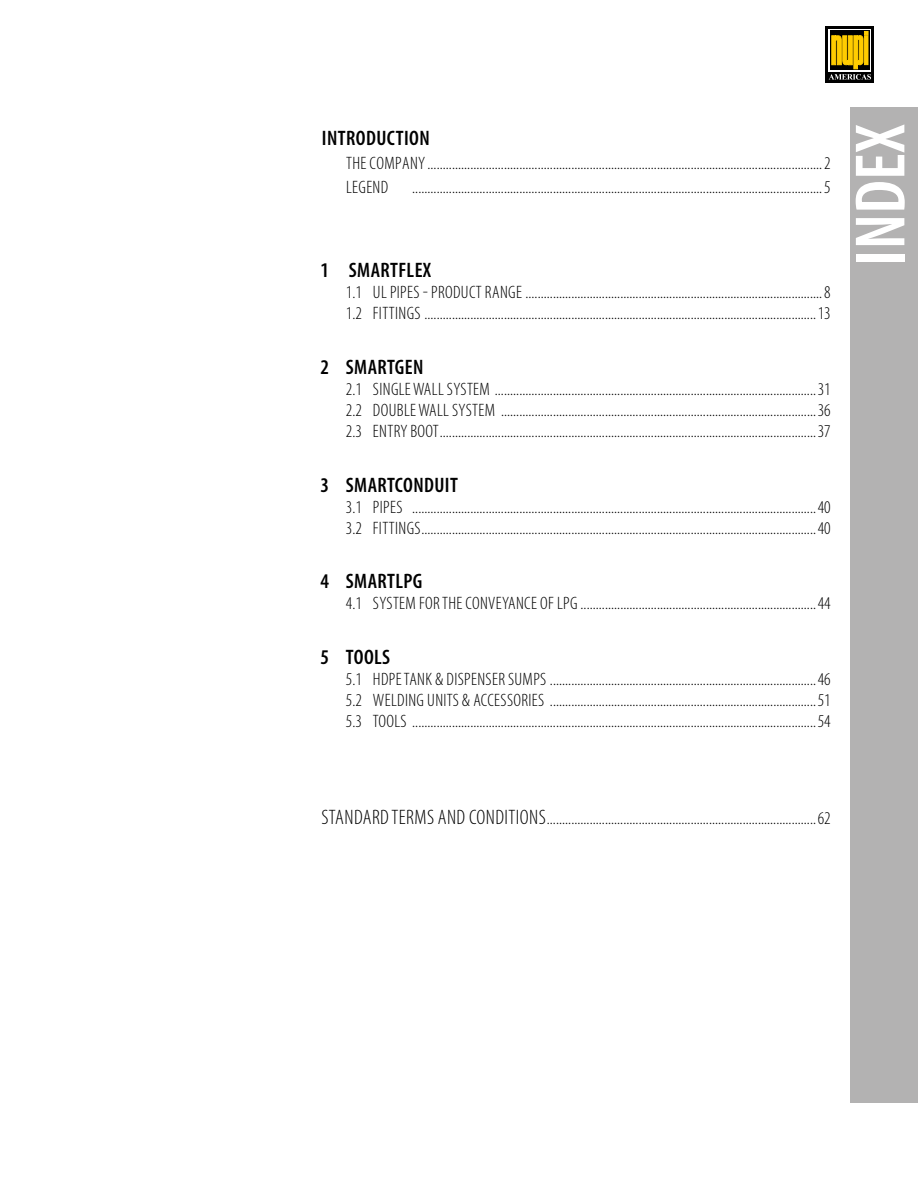
<style>
.page{position:relative;width:918px;height:1188px;background:#fff}
.page>*{position:absolute;margin:0;border:0;box-sizing:border-box;transform-origin:0 0}
.t1{font:600 condensed 72px "Myriad Pro";color:#fff}
.t2{font:600 condensed 21px "Myriad Pro";letter-spacing:.02em;color:#000}
.t3{font:300 condensed 18px/21px "Myriad Pro";letter-spacing:.02em;color:#000}
.s1{font-size:21px}
</style>
<div class="page">
<div style="left:850px;top:107px;width:68px;height:995px;background:#b3b2b2"></div>
<div style="left:826px;top:26px;width:48px;height:56px;background:#000"></div>
<div style="left:829px;top:29px;width:42px;height:42px;background:#fff"></div>
<div style="left:830px;top:30px;width:40px;height:40px;background:#000"></div>
<svg style="left:829px;top:31px;width:42px;height:49px"></svg>
<p class="t2" style="left:322px;top:125px;width:109px">INTRODUCTION</p>
<p class="t3" style="left:346px;top:151px;width:486px;line-height:24px">THE COMPANY.................................................................................................................................2<br>LEGEND</p>
<p class="t3" style="left:412px;top:177px;width:420px">......................................................................................................................................5</p>
<p class="t2" style="left:320px;top:257px;width:112px">1 SMARTFLEX</p>
<p class="t3" style="left:346px;top:282px;width:486px">1.1 UL PIPES - PRODUCT RANGE .................................................................................................8<br>1.2 FITTINGS ................................................................................................................................13</p>
<p class="t2" style="left:320px;top:354px;width:105px">2 SMARTGEN</p>
<p class="t3" style="left:346px;top:378px;width:486px;text-align:justify">2.1 SINGLE WALL SYSTEM .........................................................................................................31<br>2.2 DOUBLE WALL SYSTEM .......................................................................................................36<br>2.3 ENTRY BOOT...........................................................................................................................37</p>
<p class="t2" style="left:320px;top:472px;width:139px">3 SMARTCONDUIT</p>
<p class="t3" style="left:346px;top:496px;width:486px">3.1 PIPES ....................................................................................................................................40<br>3.2 FITTINGS.................................................................................................................................40</p>
<p class="t2" style="left:320px;top:569px;width:104px">4 SMARTLPG</p>
<p class="t3" style="left:346px;top:593px;width:486px">4.1 SYSTEM FOR THE CONVEYANCE OF LPG .............................................................................44</p>
<p class="t2" style="left:320px;top:644px;width:71px">5 TOOLS</p>
<p class="t3" style="left:346px;top:669px;width:486px;text-align:justify">5.1 HDPE TANK &amp; DISPENSER SUMPS .......................................................................................46<br>5.2 WELDING UNITS &amp; ACCESSORIES .......................................................................................51<br>5.3 TOOLS ....................................................................................................................................54</p>
<h1 class="t1" style="left:836px;top:266px;width:143px;rotate:-90deg">INDEX</h1>
<p class="t3" style="left:321px;top:807px;width:511px"><span class="s1">STANDARD TERMS AND CONDITIONS</span>........................................................................................62</p>
</div>
